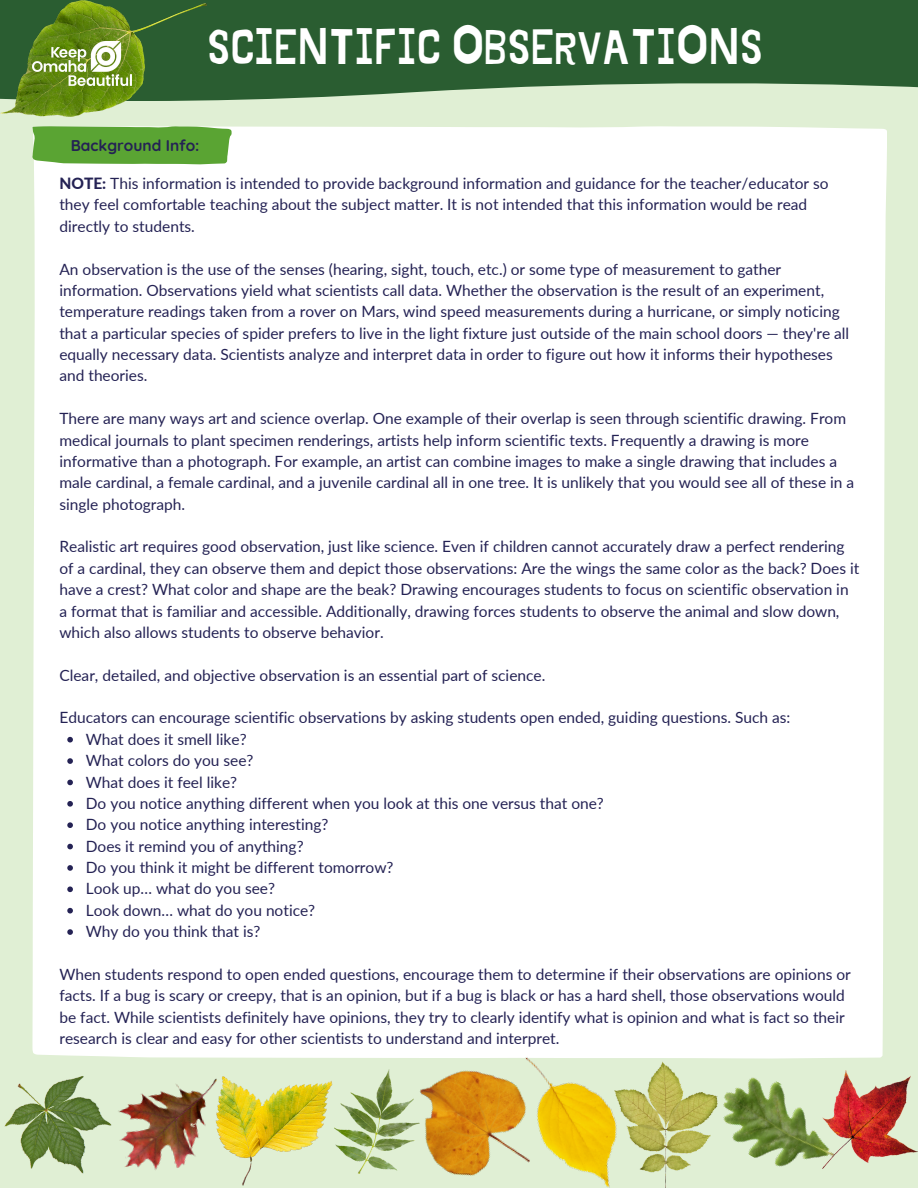
<style>
.page{position:relative;width:918px;height:1188px;background:#e0efd4}
.page>*{position:absolute;margin:0;border:0;box-sizing:border-box;transform-origin:0 0}
.t1{font:49.5px "Jingleberry";color:#fff}
.t2{font:15.45px/21.3px "Lato";color:#242254}
.t3{font:700 15.45px "Quicksand";color:#242254}
.s1{font-weight:800}
</style>
<div class="page">
<svg style="left:207px;top:0;width:711px;height:101px;background:#3f6e44"></svg>
<div style="left:32px;top:126px;width:855px;height:933px;background:#fff"></div>
<svg style="left:32px;top:126px;width:200px;height:38px;background:#63a93e"></svg>
<svg style="left:67px;top:737px;width:6px;height:5px"></svg>
<svg style="left:67px;top:758px;width:6px;height:6px"></svg>
<svg style="left:67px;top:780px;width:6px;height:5px"></svg>
<svg style="left:67px;top:801px;width:6px;height:6px"></svg>
<svg style="left:67px;top:822px;width:6px;height:6px"></svg>
<svg style="left:67px;top:844px;width:6px;height:5px"></svg>
<svg style="left:67px;top:865px;width:6px;height:6px"></svg>
<svg style="left:67px;top:886px;width:6px;height:6px"></svg>
<svg style="left:67px;top:908px;width:6px;height:6px"></svg>
<svg style="left:67px;top:929px;width:6px;height:6px"></svg>
<img style="left:0;top:0;width:207px;height:117px">
<img style="left:32px;top:42px;width:99px;height:44px">
<img style="left:129px;top:1084px;width:79px;height:86px">
<img style="left:723px;top:1070px;width:124px;height:99px">
<img style="left:823px;top:1071px;width:95px;height:98px">
<img style="left:4px;top:1076px;width:125px;height:98px">
<img style="left:500px;top:1013px;width:159px;height:175px">
<img style="left:340px;top:1080px;width:43px;height:93px">
<img style="left:610px;top:1057px;width:113px;height:131px">
<img style="left:208px;top:1076px;width:132px;height:110px">
<img style="left:383px;top:1033px;width:182px;height:155px">
<h1 class="t1" style="left:207px;top:24px;width:558px">SCIENTIFIC OBSERVATIONS</h1>
<p class="t3" style="left:71px;top:135px;width:130px">Background Info:</p>
<p class="t2" style="left:59px;top:172px;width:771px"><span class="s1">NOTE:</span> This information is intended to provide background information and guidance for the teacher/educator so they feel comfortable teaching about the subject matter. It is not intended that this information would be read directly to students.</p>
<p class="t2" style="left:59px;top:258px;width:791px">An observation is the use of the senses (hearing, sight, touch, etc.) or some type of measurement to gather information. Observations yield what scientists call data. Whether the observation is the result of an experiment, temperature readings taken from a rover on Mars, wind speed measurements during a hurricane, or simply noticing that a particular species of spider prefers to live in the light fixture just outside of the main school doors — they're all equally necessary data. Scientists analyze and interpret data in order to figure out how it informs their hypotheses and theories.</p>
<h2 class="t2" style="left:59px;top:407px;width:796px">There are many ways art and science overlap. One example of their overlap is seen through scientific drawing. From medical journals to plant specimen renderings, artists help inform scientific texts. Frequently a drawing is more informative than a photograph. For example, an artist can combine images to make a single drawing that includes a male cardinal, a female cardinal, and a juvenile cardinal all in one tree. It is unlikely that you would see all of these in a single photograph.</h2>
<p class="t2" style="left:59px;top:536px;width:801px">Realistic art requires good observation, just like science. Even if children cannot accurately draw a perfect rendering of a cardinal, they can observe them and depict those observations: Are the wings the same color as the back? Does it have a crest? What color and shape are the beak? Drawing encourages students to focus on scientific observation in a format that is familiar and accessible. Additionally, drawing forces students to observe the animal and slow down, which also allows students to observe behavior.</p>
<p class="t2" style="left:59px;top:664px;width:488px">Clear, detailed, and objective observation is an essential part of science.</p>
<p class="t2" style="left:59px;top:707px;width:732px">Educators can encourage scientific observations by asking students open ended, guiding questions. Such as:</p>
<p class="t2" style="left:86px;top:728px;width:162px">What does it smell like?</p>
<p class="t2" style="left:86px;top:749px;width:169px">What colors do you see?</p>
<p class="t2" style="left:86px;top:771px;width:153px">What does it feel like?</p>
<p class="t2" style="left:86px;top:792px;width:520px">Do you notice anything different when you look at this one versus that one?</p>
<p class="t2" style="left:86px;top:814px;width:244px">Do you notice anything interesting?</p>
<p class="t2" style="left:86px;top:835px;width:219px">Does it remind you of anything?</p>
<p class="t2" style="left:86px;top:856px;width:309px">Do you think it might be different tomorrow?</p>
<p class="t2" style="left:86px;top:878px;width:191px">Look up… what do you see?</p>
<p class="t2" style="left:86px;top:899px;width:231px">Look down… what do you notice?</p>
<p class="t2" style="left:86px;top:920px;width:176px">Why do you think that is?</p>
<p class="t2" style="left:59px;top:963px;width:793px">When students respond to open ended questions, encourage them to determine if their observations are opinions or facts. If a bug is scary or creepy, that is an opinion, but if a bug is black or has a hard shell, those observations would be fact. While scientists definitely have opinions, they try to clearly identify what is opinion and what is fact so their research is clear and easy for other scientists to understand and interpret.</p>
</div>
